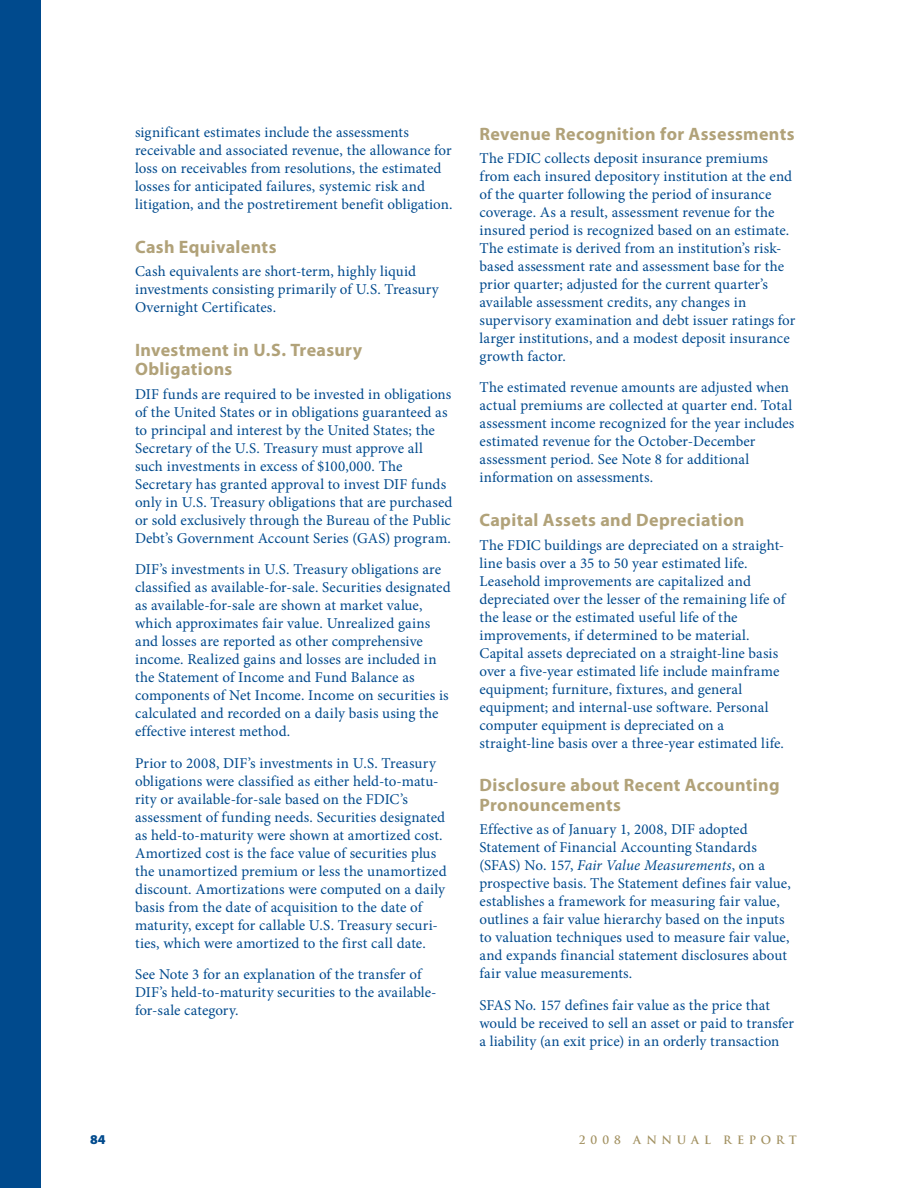
<style>
.page{position:relative;width:905px;height:1188px;background:#fff}
.page>*{position:absolute;margin:0;border:0;box-sizing:border-box;transform-origin:0 0}
.t1{font:700 18px/19.5px "Myriad Pro";letter-spacing:.02em;color:#b1a279}
.t2{font:15px/18px "Minion Pro";letter-spacing:.005em;color:#004a8d}
.t3{font:900 13.5px "Myriad Pro";color:#004a8d}
.t4{font:700 11.25px "Trajan Pro";letter-spacing:.435em;color:#a29161}
.s1{font-style:italic}
</style>
<div class="page">
<div style="left:0;top:0;width:40px;height:1188px;background:#004a8d"></div>
<p class="t2" style="left:135px;top:123px;width:319px">significant estimates include the assessments receivable and associated revenue, the allowance for loss on receivables from resolutions, the estimated losses for anticipated failures, systemic risk and litigation, and the postretirement benefit obligation.</p>
<p class="t1" style="left:135px;top:236px;width:143px">Cash Equivalents</p>
<p class="t2" style="left:135px;top:262px;width:305px">Cash equivalents are short-term, highly liquid investments consisting primarily of U.S. Treasury<br>Overnight Certificates.</p>
<p class="t1" style="left:135px;top:340px;width:229px">Investment in U.S. Treasury<br>Obligations</p>
<p class="t2" style="left:135px;top:385px;width:319px">DIF funds are required to be invested in obligations of the United States or in obligations guaranteed as to principal and interest by the United States; the Secretary of the U.S. Treasury must approve all such investments in excess of $100,000. The Secretary has granted approval to invest DIF funds only in U.S. Treasury obligations that are purchased or sold exclusively through the Bureau of the Public Debt’s Government Account Series (GAS) program.</p>
<p class="t2" style="left:135px;top:561px;width:317px">DIF’s investments in U.S. Treasury obligations are classified as available-for-sale. Securities designated as available-for-sale are shown at market value, which approximates fair value. Unrealized gains and losses are reported as other comprehensive income. Realized gains and losses are included in the Statement of Income and Fund Balance as components of Net Income. Income on securities is calculated and recorded on a daily basis using the effective interest method.</p>
<p class="t2" style="left:135px;top:754px;width:313px">Prior to 2008, DIF’s investments in U.S. Treasury obligations were classified as either held-to-matu&shy;rity or available-for-sale based on the FDIC’s assessment of funding needs. Securities designated as held-to-maturity were shown at amortized cost.<br>Amortized cost is the face value of securities plus the unamortized premium or less the unamortized discount. Amortizations were computed on a daily basis from the date of acquisition to the date of maturity, except for callable U.S. Treasury securi&shy;ties, which were amortized to the first call date.</p>
<p class="t2" style="left:135px;top:966px;width:303px">See Note 3 for an explanation of the transfer of<br>DIF’s held-to-maturity securities to the available&shy;for-sale category.</p>
<p class="t1" style="left:479px;top:123px;width:316px">Revenue Recognition for Assessments</p>
<p class="t2" style="left:479px;top:149px;width:317px">The FDIC collects deposit insurance premiums from each insured depository institution at the end of the quarter following the period of insurance coverage. As a result, assessment revenue for the insured period is recognized based on an estimate.<br>The estimate is derived from an institution’s risk&shy;based assessment rate and assessment base for the prior quarter; adjusted for the current quarter’s available assessment credits, any changes in supervisory examination and debt issuer ratings for larger institutions, and a modest deposit insurance growth factor.</p>
<p class="t2" style="left:479px;top:379px;width:316px">The estimated revenue amounts are adjusted when actual premiums are collected at quarter end. Total assessment income recognized for the year includes estimated revenue for the October-December assessment period. See Note 8 for additional information on assessments.</p>
<p class="t1" style="left:479px;top:510px;width:266px">Capital Assets and Depreciation</p>
<p class="t2" style="left:479px;top:536px;width:307px">The FDIC buildings are depreciated on a straight&shy;line basis over a 35 to 50 year estimated life.<br>Leasehold improvements are capitalized and depreciated over the lesser of the remaining life of the lease or the estimated useful life of the improvements, if determined to be material.<br>Capital assets depreciated on a straight-line basis over a five-year estimated life include mainframe equipment; furniture, fixtures, and general equipment; and internal-use software. Personal computer equipment is depreciated on a straight-line basis over a three-year estimated life.</p>
<p class="t1" style="left:479px;top:775px;width:301px">Disclosure about Recent Accounting<br>Pronouncements</p>
<p class="t2" style="left:479px;top:821px;width:313px">Effective as of January 1, 2008, DIF adopted Statement of Financial Accounting Standards (SFAS) No. 157, <span class="s1">Fair Value Measurements</span>, on a prospective basis. The Statement defines fair value, establishes a framework for measuring fair value, outlines a fair value hierarchy based on the inputs to valuation techniques used to measure fair value, and expands financial statement disclosures about fair value measurements.</p>
<p class="t2" style="left:479px;top:996px;width:316px">SFAS No. 157 defines fair value as the price that would be received to sell an asset or paid to transfer a liability (an exit price) in an orderly transaction</p>
<p class="t3" style="left:90px;top:1131px;width:17px">84</p>
<p class="t4" style="left:579px;top:1133px;width:219px">2008 ANNUAL REPORT</p>
</div>
